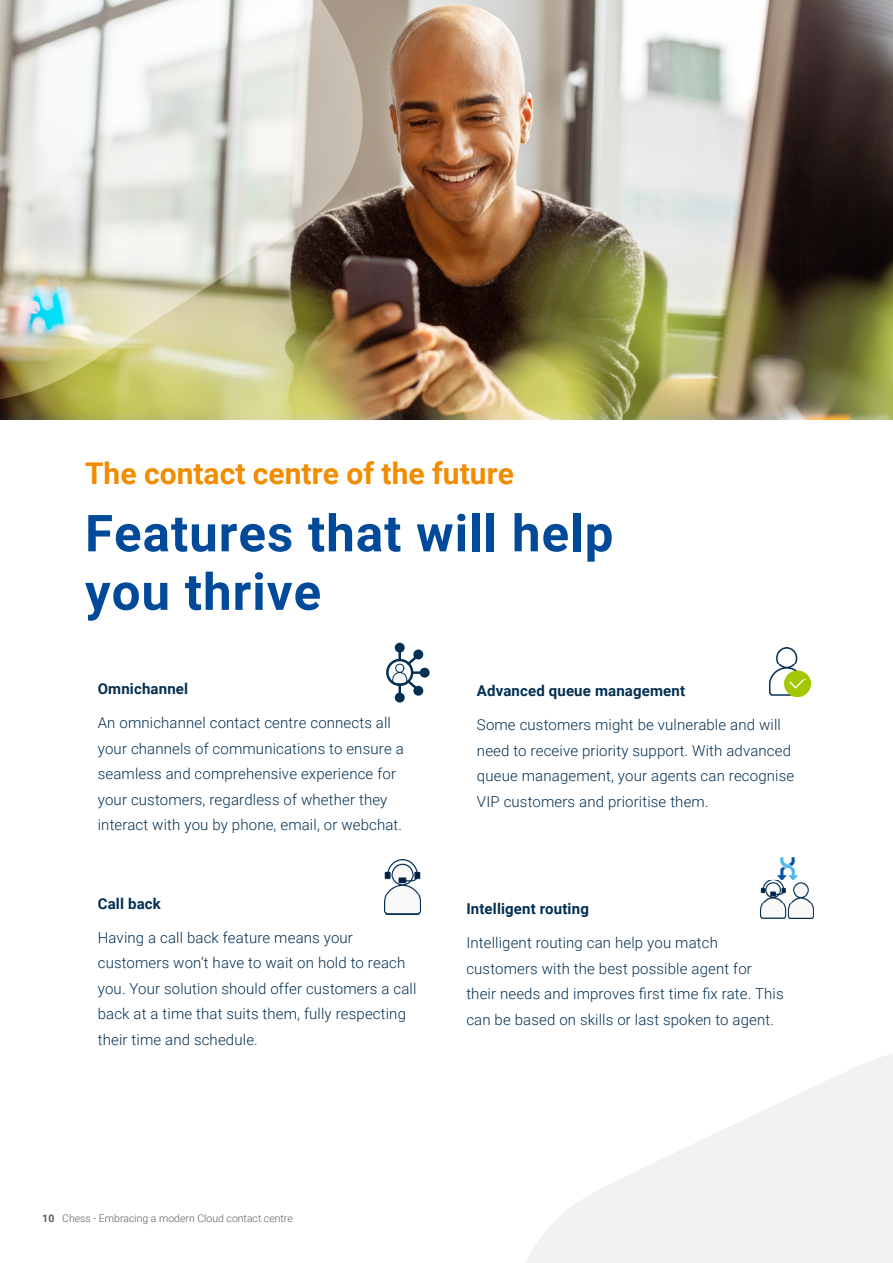
<style>
.page{position:relative;width:893px;height:1263px;background:#fff}
.page>*{position:absolute;margin:0;border:0;box-sizing:border-box;transform-origin:0 0}
.t1{font:700 51px/58.5px "Roboto";letter-spacing:.02em;color:#004a99}
.t2{font:700 30px "Roboto";color:#f28c00}
.t3{font:300 15px/25.5px "Roboto";letter-spacing:.01em;color:#032f52}
.t4{font:700 15px "Roboto";letter-spacing:.01em;color:#032f52}
._5mm_Paragraph_Spaci{font:300 10.5px "Roboto";color:#5b5f60}
.s1{font-weight:700}
</style>
<div class="page">
<img style="left:0;top:0;width:893px;height:420px">
<svg style="left:0;top:0;width:370px;height:403px"></svg>
<div style="left:420px;top:668px;width:10px;height:10px;background:#032f52;border-radius:50%"></div>
<div style="left:395px;top:693px;width:10px;height:9px;background:#032f52;border-radius:50%"></div>
<svg style="left:386px;top:650px;width:36px;height:45px"></svg>
<div style="left:395px;top:643px;width:10px;height:10px;background:#032f52;border-radius:50%"></div>
<img style="left:770px;top:648px;width:40px;height:48px">
<img style="left:384px;top:859px;width:37px;height:55px">
<img style="left:760px;top:857px;width:54px;height:62px">
<svg style="left:526px;top:1054px;width:367px;height:209px;fill:#f2f2f2"></svg>
<p class="t2" style="left:85px;top:452px;width:430px">The contact centre of the future</p>
<p class="t1" style="left:85px;top:502px;width:530px">Features that will help you thrive</p>
<p class="t4" style="left:98px;top:678px;width:92px">Omnichannel</p>
<p class="t3" style="left:98px;top:710px;width:307px">An omnichannel contact centre connects all your channels of communications to ensure a seamless and comprehensive experience for your customers, regardless of whether they interact with you by phone, email, or webchat.</p>
<p class="t4" style="left:98px;top:893px;width:65px">Call back</p>
<p class="t3" style="left:98px;top:924px;width:320px">Having a call back feature means your customers won’t have to wait on hold to reach you. Your solution should offer customers a call back at a time that suits them, fully respecting their time and schedule.</p>
<p class="t4" style="left:477px;top:681px;width:210px">Advanced queue management</p>
<p class="t3" style="left:477px;top:712px;width:319px">Some customers might be vulnerable and will need to receive priority support. With advanced queue management, your agents can recognise VIP customers and prioritise them.</p>
<p class="t4" style="left:466px;top:898px;width:124px">Intelligent routing</p>
<p class="t3" style="left:466px;top:929px;width:319px">Intelligent routing can help you match customers with the best possible agent for their needs and improves first time fix rate. This can be based on skills or last spoken to agent.</p>
<p class="_5mm_Paragraph_Spaci" style="left:42px;top:1211px;width:252px"><span class="s1">10</span> Chess - Embracing a modern Cloud contact centre</p>
</div>
